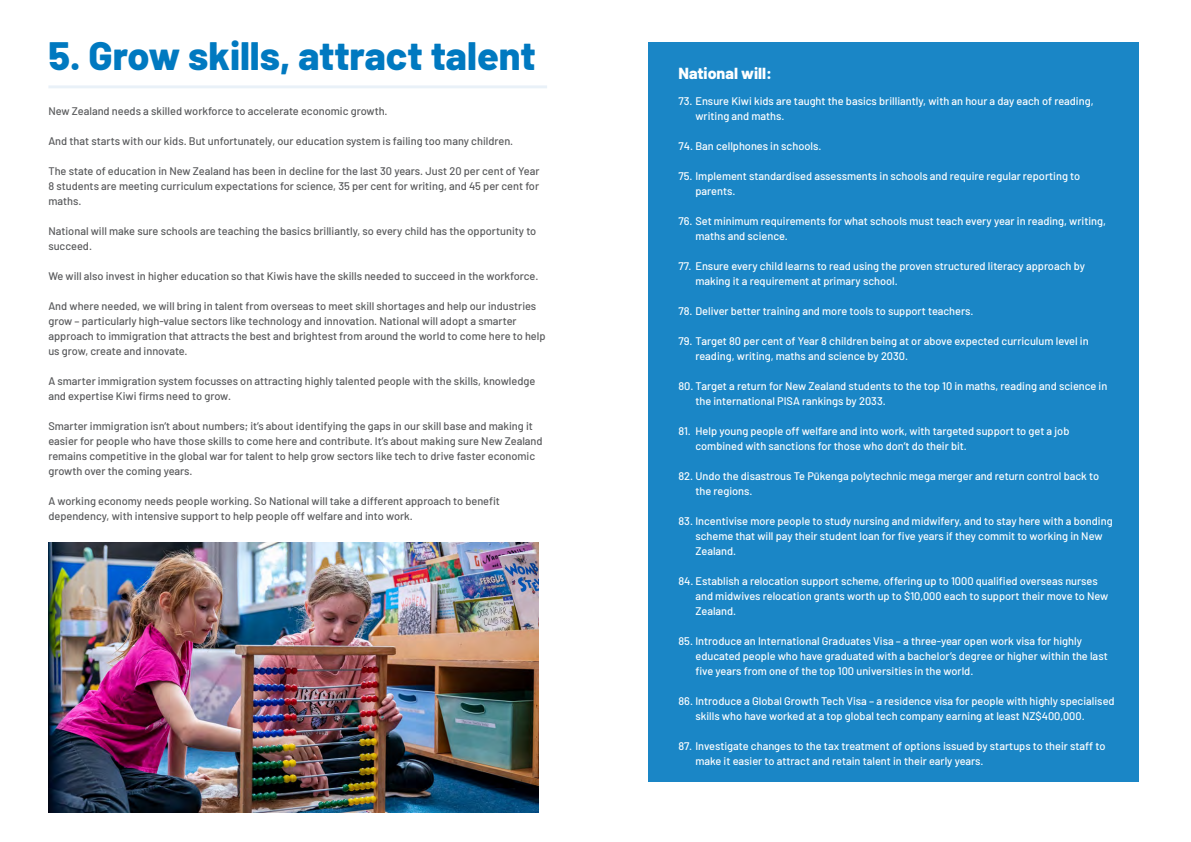
<style>
.page{position:relative;width:1191px;height:842px;background:#fff}
.page>*{position:absolute;margin:0;border:0;box-sizing:border-box;transform-origin:0 0}
.t1{font:800 39.6px "Barlow";color:#0079c0}
.t2{font:800 16px "Barlow";color:#fff}
.t3{font:500 11px/15px "Barlow";color:#fff}
.t4{font:500 11px/15px "Barlow";color:#58595b}
</style>
<div class="page">
<img style="left:48px;top:543px;width:491px;height:269px">
<hr style="left:48px;top:85px;width:499px;height:3px;background:#4b8cca">
<div style="left:648px;top:43px;width:490px;height:739px;background:#1a86c6"></div>
<h1 class="t1" style="left:48px;top:26px;width:489px">5. Grow skills, attract talent</h1>
<p class="t4" style="left:48px;top:102px;width:341px">New Zealand needs a skilled workforce to accelerate economic growth.</p>
<p class="t4" style="left:48px;top:132px;width:466px">And that starts with our kids. But unfortunately, our education system is failing too many children.</p>
<p class="t4" style="left:48px;top:162px;width:492px;text-align:justify">The state of education in New Zealand has been in decline for the last 30 years. Just 20 per cent of Year 8 students are meeting curriculum expectations for science, 35 per cent for writing, and 45 per cent for maths.</p>
<p class="t4" style="left:48px;top:222px;width:489px">National will make sure schools are teaching the basics brilliantly, so every child has the opportunity to succeed.</p>
<p class="t4" style="left:48px;top:267px;width:491px">We will also invest in higher education so that Kiwis have the skills needed to succeed in the workforce.</p>
<p class="t4" style="left:48px;top:297px;width:498px">And where needed, we will bring in talent from overseas to meet skill shortages and help our industries grow – particularly high-value sectors like technology and innovation. National will adopt a smarter approach to immigration that attracts the best and brightest from around the world to come here to help us grow, create and innovate.</p>
<p class="t4" style="left:48px;top:372px;width:488px">A smarter immigration system focusses on attracting highly talented people with the skills, knowledge and expertise Kiwi firms need to grow.</p>
<p class="t4" style="left:48px;top:417px;width:496px">Smarter immigration isn’t about numbers; it’s about identifying the gaps in our skill base and making it easier for people who have those skills to come here and contribute. It’s about making sure New Zealand remains competitive in the global war for talent to help grow sectors like tech to drive faster economic growth over the coming years.</p>
<p class="t4" style="left:48px;top:492px;width:453px">A working economy needs people working. So National will take a different approach to benefit dependency, with intensive support to help people off welfare and into work.</p>
<h2 class="t2" style="left:678px;top:61px;width:95px">National will:</h2>
<p class="t3" style="left:695px;top:92px;width:400px;text-indent:-17px">73. Ensure Kiwi kids are taught the basics brilliantly, with an hour a day each of reading, writing and maths.</p>
<p class="t3" style="left:678px;top:137px;width:144px">74. Ban cellphones in schools.</p>
<p class="t3" style="left:695px;top:167px;width:386px;text-indent:-17px">75. Implement standardised assessments in schools and require regular reporting to parents.</p>
<p class="t3" style="left:695px;top:212px;width:412px;text-indent:-17px">76. Set minimum requirements for what schools must teach every year in reading, writing, maths and science.</p>
<p class="t3" style="left:695px;top:257px;width:391px;text-indent:-17px">77. Ensure every child learns to read using the proven structured literacy approach by making it a requirement at primary school.</p>
<p class="t3" style="left:678px;top:302px;width:296px">78. Deliver better training and more tools to support teachers.</p>
<p class="t3" style="left:695px;top:332px;width:395px;text-indent:-17px">79. Target 80 per cent of Year 8 children being at or above expected curriculum level in reading, writing, maths and science by 2030.</p>
<p class="t3" style="left:695px;top:377px;width:413px;text-indent:-17px">80. Target a return for New Zealand students to the top 10 in maths, reading and science in the international PISA rankings by 2033.</p>
<p class="t3" style="left:695px;top:422px;width:375px;text-indent:-17px">81. Help young people off welfare and into work, with targeted support to get a job combined with sanctions for those who don’t do their bit.</p>
<p class="t3" style="left:695px;top:467px;width:405px;text-indent:-17px">82. Undo the disastrous Te Pūkenga polytechnic mega merger and return control back to the regions.</p>
<p class="t3" style="left:695px;top:512px;width:419px;text-indent:-17px">83. Incentivise more people to study nursing and midwifery, and to stay here with a bonding scheme that will pay their student loan for five years if they commit to working in New<br>Zealand.</p>
<p class="t3" style="left:695px;top:572px;width:414px;text-indent:-17px">84. Establish a relocation support scheme, offering up to 1000 qualified overseas nurses and midwives relocation grants worth up to $10,000 each to support their move to New<br>Zealand.</p>
<p class="t3" style="left:695px;top:632px;width:414px;text-indent:-17px">85. Introduce an International Graduates Visa – a three-year open work visa for highly educated people who have graduated with a bachelor’s degree or higher within the last five years from one of the top 100 universities in the world.</p>
<p class="t3" style="left:695px;top:692px;width:421px;text-indent:-17px">86. Introduce a Global Growth Tech Visa – a residence visa for people with highly specialised skills who have worked at a top global tech company earning at least NZ$400,000.</p>
<p class="t3" style="left:695px;top:737px;width:411px;text-indent:-17px">87. Investigate changes to the tax treatment of options issued by startups to their staff to make it easier to attract and retain talent in their early years.</p>
</div>
